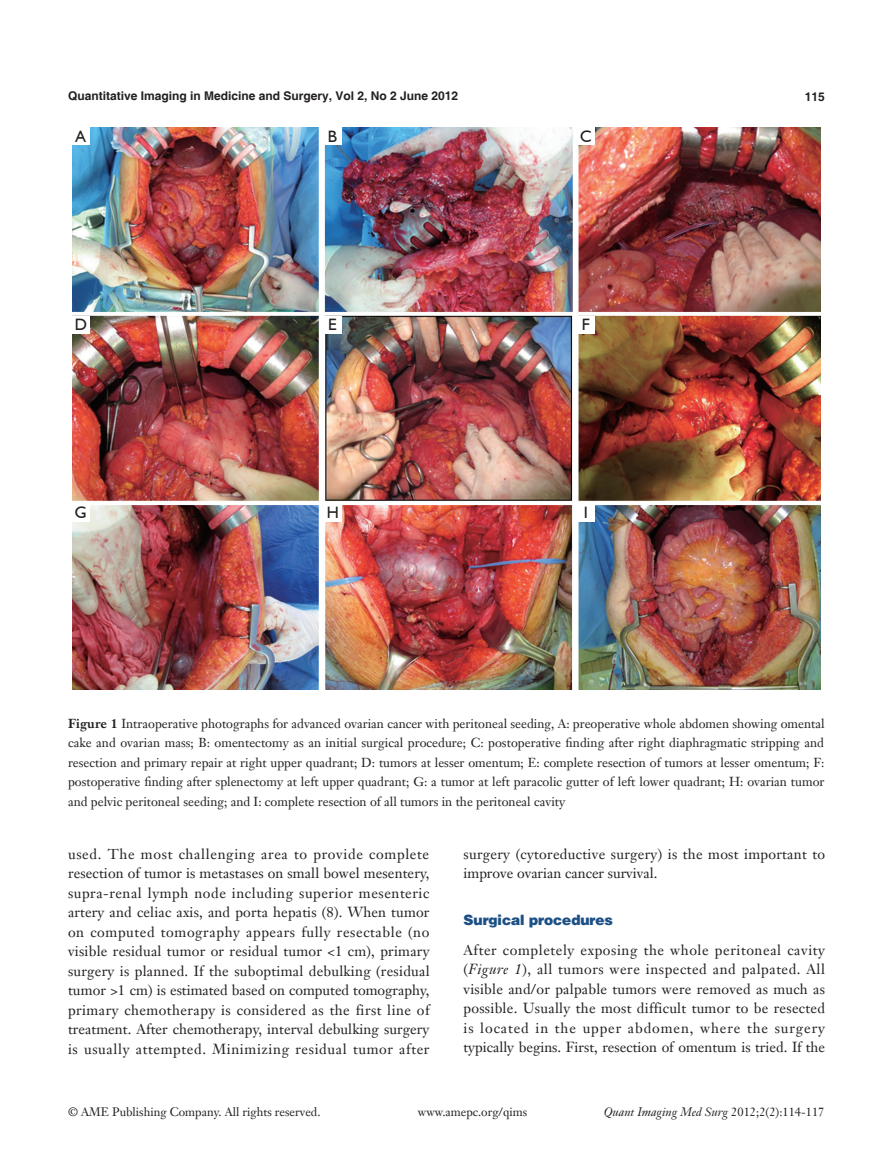
<style>
.page{position:relative;width:893px;height:1170px;background:#fff}
.page>*{position:absolute;margin:0;border:0;box-sizing:border-box;transform-origin:0 0}
.t1{font:16.5px "Humanist 521 BT";color:#231f20}
.t2{font:14.25px/19.5px "Janson Text LT";letter-spacing:.02em;color:#231f20;text-align:justify}
.t3{font:900 14.25px "Helvetica";color:#1c5085}
.t4{font:12.75px/19.5px "Janson Text LT";color:#231f20;text-align:justify}
.t5{font:700 12px "Helvetica";color:#231f20}
.t6{font:12px "Janson Text LT";color:#231f20}
.t7{font:italic 12px "Janson Text LT";color:#231f20}
.s1{font-weight:700}
.s2{font-style:italic}
.s3{font-style:normal}
</style>
<div class="page">
<img style="left:72px;top:128px;width:749px;height:562px">
<div style="left:72px;top:128px;width:17px;height:17px;background:#fff"></div>
<div style="left:324px;top:128px;width:17px;height:17px;background:#fff"></div>
<div style="left:577px;top:128px;width:17px;height:17px;background:#fff"></div>
<div style="left:72px;top:316px;width:17px;height:17px;background:#fff"></div>
<div style="left:324px;top:316px;width:17px;height:17px;background:#fff"></div>
<div style="left:577px;top:316px;width:17px;height:17px;background:#fff"></div>
<div style="left:72px;top:504px;width:17px;height:17px;background:#fff"></div>
<div style="left:324px;top:504px;width:17px;height:17px;background:#fff"></div>
<div style="left:577px;top:504px;width:17px;height:17px;background:#fff"></div>
<p class="t5" style="left:68px;top:88px;width:392px">Quantitative Imaging in Medicine and Surgery, Vol 2, No 2 June 2012</p>
<p class="t5" style="left:805px;top:89px;width:22px">115</p>
<p class="t1" style="left:76px;top:126px;width:12px">A</p>
<p class="t1" style="left:328px;top:126px;width:11px">B</p>
<p class="t1" style="left:580px;top:126px;width:13px">C</p>
<p class="t1" style="left:75px;top:314px;width:14px">D</p>
<p class="t1" style="left:328px;top:314px;width:10px">E</p>
<p class="t1" style="left:582px;top:314px;width:10px">F</p>
<p class="t1" style="left:75px;top:502px;width:13px">G</p>
<p class="t1" style="left:327px;top:502px;width:14px">H</p>
<p class="t1" style="left:584px;top:502px;width:6px">I</p>
<p class="t4" style="left:68px;top:713px;width:758px"><span class="s1">Figure 1</span> Intraoperative photographs for advanced ovarian cancer with peritoneal seeding, A: preoperative whole abdomen showing omental cake and ovarian mass; B: omentectomy as an initial surgical procedure; C: postoperative finding after right diaphragmatic stripping and resection and primary repair at right upper quadrant; D: tumors at lesser omentum; E: complete resection of tumors at lesser omentum; F: postoperative finding after splenectomy at left upper quadrant; G: a tumor at left paracolic gutter of left lower quadrant; H: ovarian tumor and pelvic peritoneal seeding; and I: complete resection of all tumors in the peritoneal cavity</p>
<p class="t2" style="left:68px;top:844px;width:363px">used. The most challenging area to provide complete resection of tumor is metastases on small bowel mesentery, supra-renal lymph node including superior mesenteric artery and celiac axis, and porta hepatis (8). When tumor on computed tomography appears fully resectable (no visible residual tumor or residual tumor &lt;1 cm), primary surgery is planned. If the suboptimal debulking (residual tumor &gt;1 cm) is estimated based on computed tomography, primary chemotherapy is considered as the first line of treatment. After chemotherapy, interval debulking surgery is usually attempted. Minimizing residual tumor after</p>
<p class="t2" style="left:463px;top:843px;width:363px">surgery (cytoreductive surgery) is the most important to improve ovarian cancer survival.</p>
<p class="t3" style="left:463px;top:910px;width:151px">Surgical procedures</p>
<p class="t2" style="left:463px;top:939px;width:363px">After completely exposing the whole peritoneal cavity (<span class="s2">Figure 1</span>), all tumors were inspected and palpated. All visible and/or palpable tumors were removed as much as possible. Usually the most difficult tumor to be resected is located in the upper abdomen, where the surgery typically begins. First, resection of omentum is tried. If the</p>
<p class="t6" style="left:68px;top:1104px;width:254px">© AME Publishing Company. All rights reserved.</p>
<p class="t6" style="left:418px;top:1104px;width:111px">www.amepc.org/qims</p>
<p class="t7" style="left:604px;top:1104px;width:222px">Quant Imaging Med Surg <span class="s3">2012;2(2):114-117</span></p>
</div>
